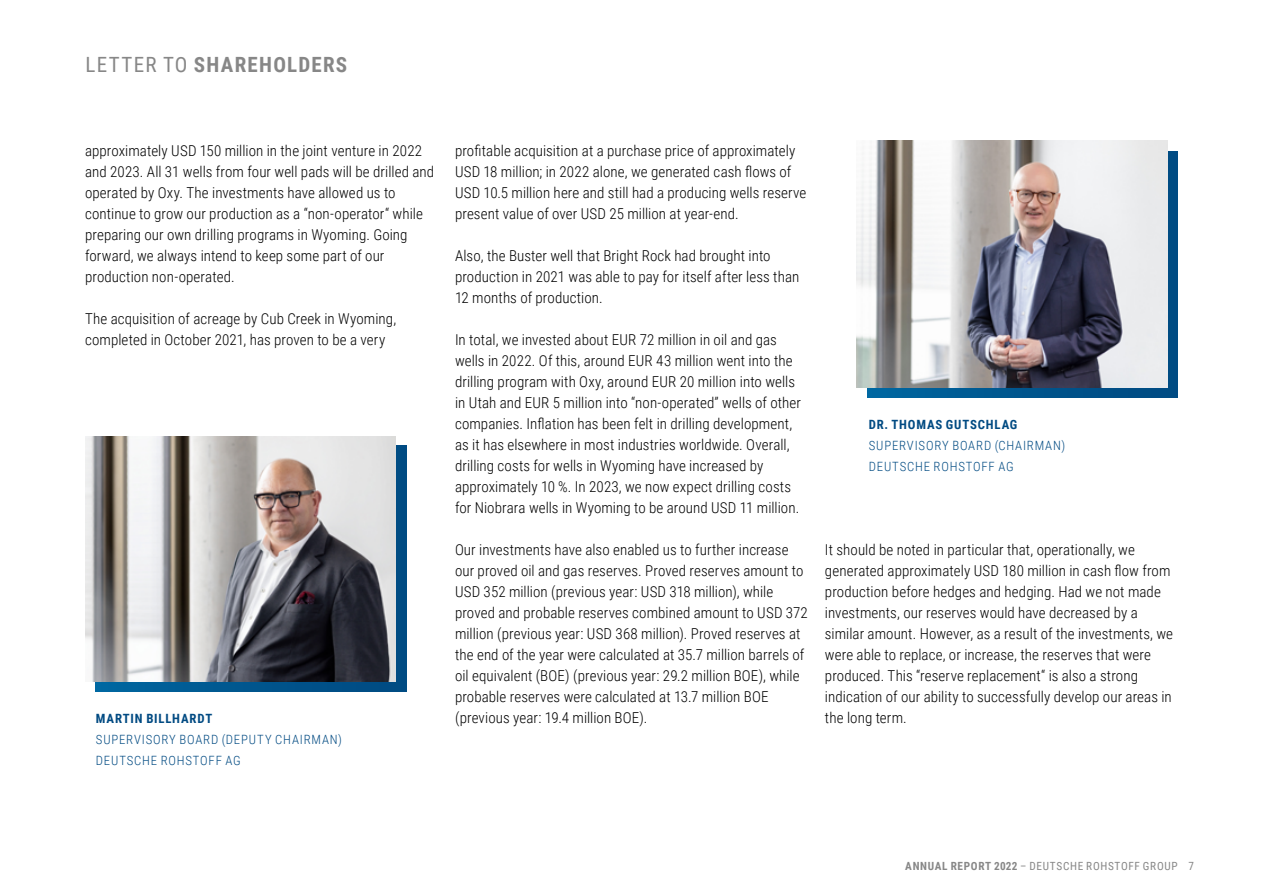
<style>
.page{position:relative;width:1263px;height:893px;background:#fff}
.page>*{position:absolute;margin:0;border:0;box-sizing:border-box;transform-origin:0 0}
.t1{font:700 21px "Roboto Condensed";letter-spacing:.06em;color:#878787}
.t2{font:300 15px/21px "Roboto Condensed";letter-spacing:.005em;color:#000}
.t3{font:300 12.75px/21px "Roboto Condensed";letter-spacing:.065em;color:#004a82}
.t4{font:700 12.75px "Roboto Condensed";letter-spacing:.065em;color:#004a82}
.t5{font:11.25px "Roboto Condensed";letter-spacing:.065em;color:#878787}
.s1{font-weight:400}
.s2{font-weight:700}
</style>
<div class="page">
<svg style="left:867px;top:151px;width:311px;height:247px;background:#0f5a8e"></svg>
<img style="left:857px;top:141px;width:310px;height:246px">
<svg style="left:96px;top:445px;width:310px;height:247px;background:#0d588b"></svg>
<img style="left:85px;top:436px;width:310px;height:245px">
<h1 class="t1" style="left:85px;top:50px;width:263px"><span class="s1">LETTER TO</span> SHAREHOLDERS</h1>
<p class="t2" style="left:85px;top:140px;width:351px">approximately USD 150 million in the joint venture in 2022 and 2023. All 31 wells from four well pads will be drilled and operated by Oxy. The investments have allowed us to continue to grow our production as a “non-operator“ while preparing our own drilling programs in Wyoming. Going forward, we always intend to keep some part of our production non-operated.</p>
<p class="t2" style="left:85px;top:308px;width:313px">The acquisition of acreage by Cub Creek in Wyoming, completed in October 2021, has proven to be a very</p>
<p class="t4" style="left:96px;top:710px;width:118px">MARTIN BILLHARDT</p>
<p class="t3" style="left:96px;top:729px;width:248px">SUPERVISORY BOARD (DEPUTY CHAIRMAN)<br>DEUTSCHE ROHSTOFF AG</p>
<p class="t2" style="left:455px;top:140px;width:353px">profitable acquisition at a purchase price of approximately USD 18 million; in 2022 alone, we generated cash flows of USD 10.5 million here and still had a producing wells reserve present value of over USD 25 million at year-end.</p>
<p class="t2" style="left:455px;top:245px;width:346px">Also, the Buster well that Bright Rock had brought into production in 2021 was able to pay for itself after less than<br>12 months of production.</p>
<p class="t2" style="left:455px;top:329px;width:348px">In total, we invested about EUR 72 million in oil and gas wells in 2022. Of this, around EUR 43 million went into the drilling program with Oxy, around EUR 20 million into wells in Utah and EUR 5 million into “non-operated” wells of other companies. Inflation has been felt in drilling development, as it has elsewhere in most industries worldwide. Overall, drilling costs for wells in Wyoming have increased by approximately 10 %. In 2023, we now expect drilling costs for Niobrara wells in Wyoming to be around USD 11 million.</p>
<p class="t2" style="left:455px;top:539px;width:354px">Our investments have also enabled us to further increase our proved oil and gas reserves. Proved reserves amount to USD 352 million (previous year: USD 318 million), while proved and probable reserves combined amount to USD 372 million (previous year: USD 368 million). Proved reserves at the end of the year were calculated at 35.7 million barrels of oil equivalent (BOE) (previous year: 29.2 million BOE), while probable reserves were calculated at 13.7 million BOE (previous year: 19.4 million BOE).</p>
<p class="t2" style="left:825px;top:539px;width:350px">It should be noted in particular that, operationally, we generated approximately USD 180 million in cash flow from production before hedges and hedging. Had we not made investments, our reserves would have decreased by a similar amount. However, as a result of the investments, we were able to replace, or increase, the reserves that were produced. This “reserve replacement“ is also a strong indication of our ability to successfully develop our areas in the long term.</p>
<p class="t4" style="left:869px;top:416px;width:150px">DR. THOMAS GUTSCHLAG</p>
<p class="t3" style="left:869px;top:435px;width:198px">SUPERVISORY BOARD (CHAIRMAN)<br>DEUTSCHE ROHSTOFF AG</p>
<p class="t5" style="left:905px;top:858px;width:290px"><span class="s2">ANNUAL REPORT 2022</span> – DEUTSCHE ROHSTOFF GROUP 7</p>
</div>
